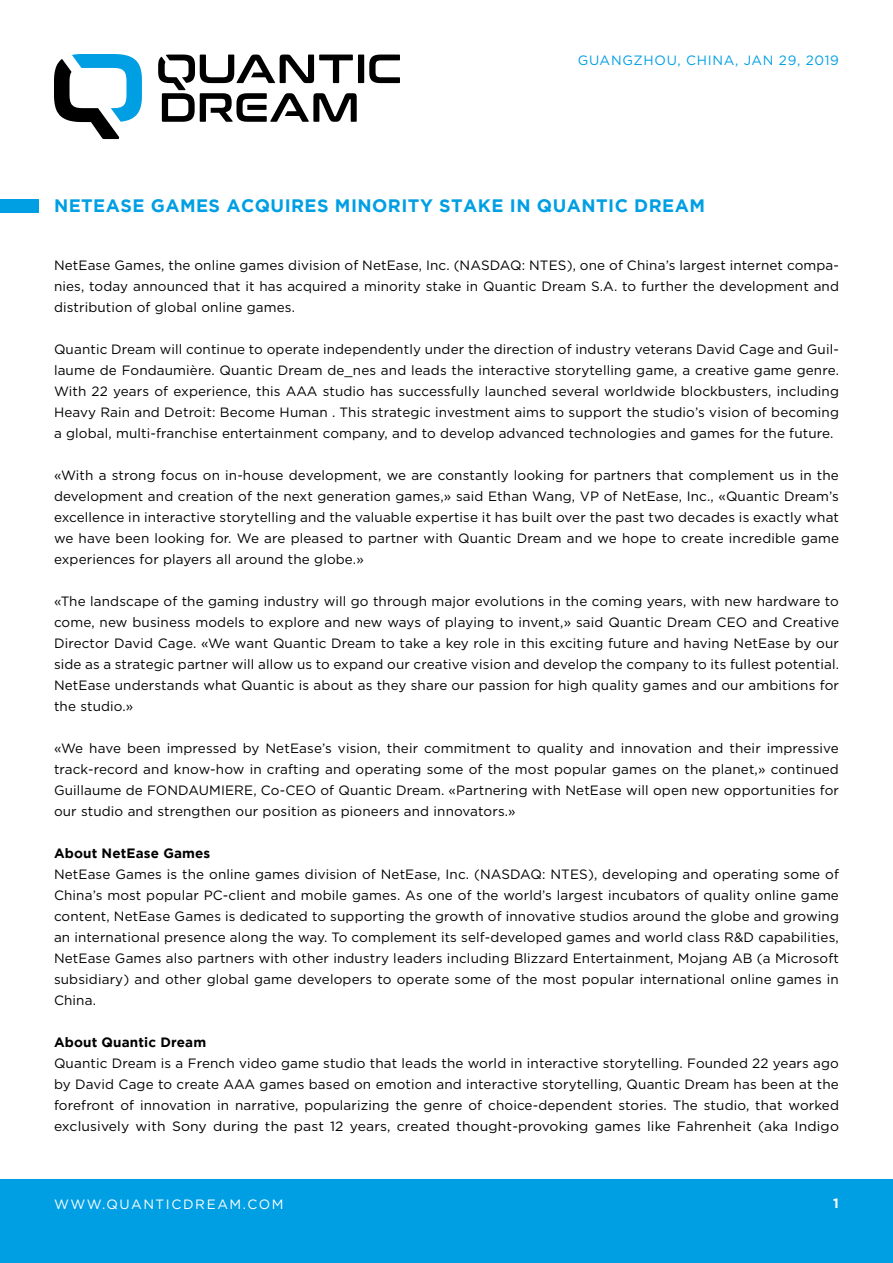
<style>
.page{position:relative;width:893px;height:1263px;background:#fff}
.page>*{position:absolute;margin:0;border:0;box-sizing:border-box;transform-origin:0 0}
.t1{font:700 18px "Gotham";letter-spacing:.025em;color:#009fe3}
.t2{font:13.5px/21px "Gotham";letter-spacing:.01em;color:#000;text-align:justify}
.t3{font:700 13.5px "Gotham";letter-spacing:.01em;color:#000}
.t4{font:13.5px "Gotham";letter-spacing:.05em;color:#009fe3}
.t5{font:13.5px "Gotham";letter-spacing:.12em;color:#fff}
.t6{font:700 13.5px "Gotham";color:#fff}
</style>
<div class="page">
<div style="left:358px;top:55px;width:6px;height:28px;background:#000"></div>
<svg style="left:369px;top:55px;width:31px;height:28px"></svg>
<svg style="left:54px;top:54px;width:88px;height:85px"></svg>
<svg style="left:158px;top:55px;width:199px;height:67px"></svg>
<div style="left:0;top:1179px;width:893px;height:84px;background:#009fe3"></div>
<div style="left:0;top:199px;width:38px;height:13px;background:#009fe3"></div>
<p class="t4" style="left:578px;top:51px;width:263px">GUANGZHOU, CHINA, JAN 29, 2019</p>
<h1 class="t1" style="left:54px;top:195px;width:653px">NETEASE GAMES ACQUIRES MINORITY STAKE IN QUANTIC DREAM</h1>
<p class="t2" style="left:54px;top:255px;width:786px">NetEase Games, the online games division of NetEase, Inc. (NASDAQ: NTES), one of China’s largest internet compa&shy;nies, today announced that it has acquired a minority stake in Quantic Dream S.A. to further the development and distribution of global online games.</p>
<p class="t2" style="left:54px;top:339px;width:786px">Quantic Dream will continue to operate independently under the direction of industry veterans David Cage and Guil&shy;laume de Fondaumière. Quantic Dream de_nes and leads the interactive storytelling game, a creative game genre.<br>With 22 years of experience, this AAA studio has successfully launched several worldwide blockbusters, including Heavy Rain and Detroit: Become Human . This strategic investment aims to support the studio’s vision of becoming a global, multi-franchise entertainment company, and to develop advanced technologies and games for the future.</p>
<p class="t2" style="left:54px;top:465px;width:787px">«With a strong focus on in-house development, we are constantly looking for partners that complement us in the development and creation of the next generation games,» said Ethan Wang, VP of NetEase, Inc., «Quantic Dream’s excellence in interactive storytelling and the valuable expertise it has built over the past two decades is exactly what we have been looking for. We are pleased to partner with Quantic Dream and we hope to create incredible game experiences for players all around the globe.»</p>
<p class="t2" style="left:54px;top:591px;width:786px">«The landscape of the gaming industry will go through major evolutions in the coming years, with new hardware to come, new business models to explore and new ways of playing to invent,» said Quantic Dream CEO and Creative Director David Cage. «We want Quantic Dream to take a key role in this exciting future and having NetEase by our side as a strategic partner will allow us to expand our creative vision and develop the company to its fullest potential.<br>NetEase understands what Quantic is about as they share our passion for high quality games and our ambitions for the studio.»</p>
<p class="t2" style="left:54px;top:738px;width:786px">«We have been impressed by NetEase’s vision, their commitment to quality and innovation and their impressive track-record and know-how in crafting and operating some of the most popular games on the planet,» continued Guillaume de FONDAUMIERE, Co-CEO of Quantic Dream. «Partnering with NetEase will open new opportunities for our studio and strengthen our position as pioneers and innovators.»</p>
<p class="t3" style="left:54px;top:846px;width:158px">About NetEase Games</p>
<p class="t2" style="left:54px;top:864px;width:786px">NetEase Games is the online games division of NetEase, Inc. (NASDAQ: NTES), developing and operating some of China’s most popular PC-client and mobile games. As one of the world’s largest incubators of quality online game content, NetEase Games is dedicated to supporting the growth of innovative studios around the globe and growing an international presence along the way. To complement its self-developed games and world class R&amp;D capabilities, NetEase Games also partners with other industry leaders including Blizzard Entertainment, Mojang AB (a Microsoft subsidiary) and other global game developers to operate some of the most popular international online games in China.</p>
<p class="t3" style="left:54px;top:1035px;width:154px">About Quantic Dream</p>
<p class="t2" style="left:54px;top:1053px;width:786px">Quantic Dream is a French video game studio that leads the world in interactive storytelling. Founded 22 years ago by David Cage to create AAA games based on emotion and interactive storytelling, Quantic Dream has been at the forefront of innovation in narrative, popularizing the genre of choice-dependent stories. The studio, that worked exclusively with Sony during the past 12 years, created thought-provoking games like Fahrenheit (aka Indigo</p>
<p class="t5" style="left:54px;top:1195px;width:231px">WWW.QUANTICDREAM.COM</p>
<p class="t6" style="left:833px;top:1195px;width:7px">1</p>
</div>
